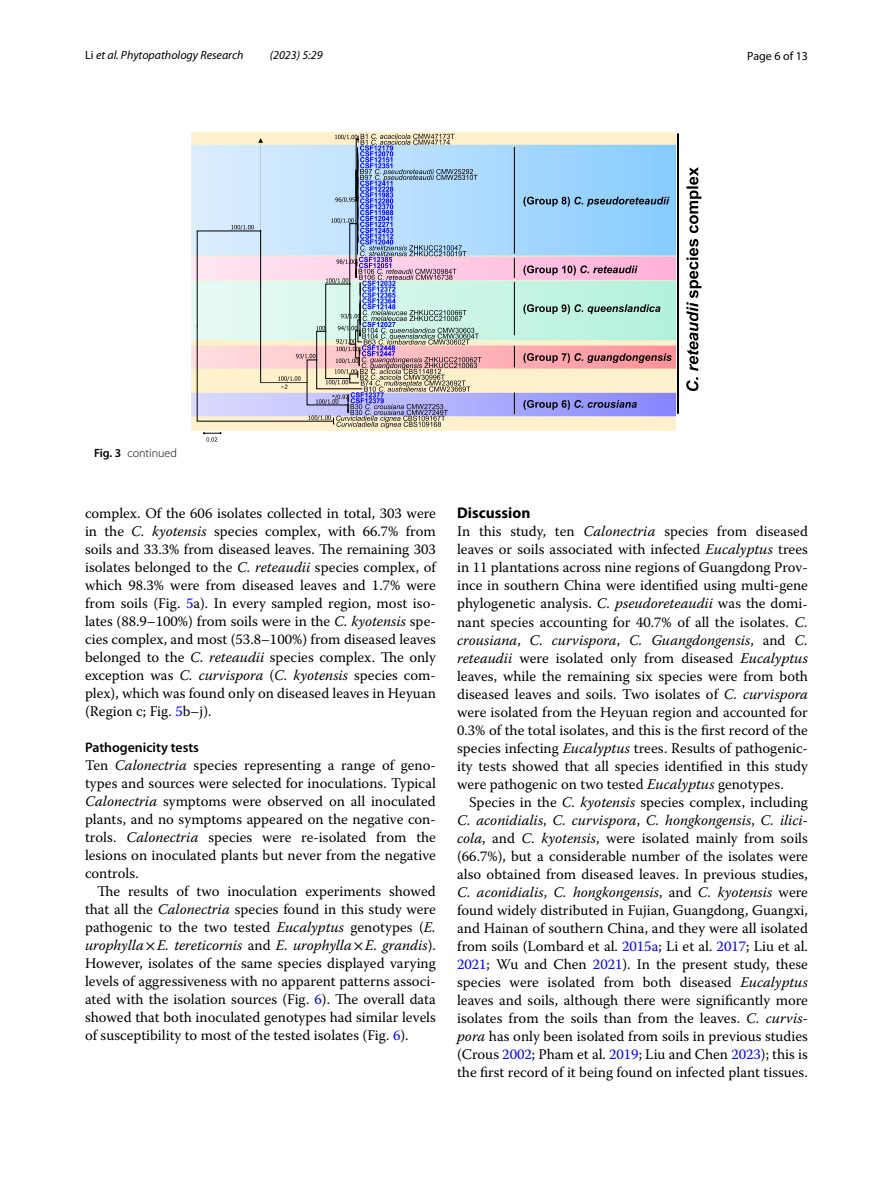
<style>
.page{position:relative;width:893px;height:1187px;background:#fff}
.page>*{position:absolute;margin:0;border:0;box-sizing:border-box;transform-origin:0 0}
.t1{font:700 15.45px "Myriad Pro";color:#000}
.t2{font:14.7px/18px "Warnock Pro";color:#000;text-align:justify}
.t3{font:600 13.8px "Myriad Pro";color:#000}
.t4{font:italic 12px "Myriad Pro";color:#000}
.t5{font:300 12px "Myriad Pro";color:#000}
.t6{font:12px "Myriad Pro";color:#000}
.s1{font-style:normal}
.s2{font-weight:600}
.s3{font-style:italic}
.s4{color:#00f}
.s5{font-family:"STIX"}
</style>
<div class="page">
<img style="left:191px;top:133px;width:484px;height:297px">
<hr style="left:514px;top:147px;width:1px;height:107px;background:#000">
<svg style="left:523px;top:197px;width:146px;height:10px"></svg>
<svg style="left:514px;top:258px;width:1px;height:20px"></svg>
<svg style="left:523px;top:265px;width:115px;height:10px"></svg>
<hr style="left:514px;top:282px;width:1px;height:53px;background:#000">
<svg style="left:523px;top:304px;width:137px;height:10px"></svg>
<svg style="left:514px;top:346px;width:1px;height:21px"></svg>
<svg style="left:523px;top:353px;width:149px;height:10px"></svg>
<svg style="left:514px;top:392px;width:1px;height:22px"></svg>
<svg style="left:523px;top:400px;width:114px;height:10px"></svg>
<svg style="left:686px;top:239px;width:15px;height:152px"></svg>
<svg style="left:686px;top:167px;width:15px;height:66px"></svg>
<hr style="left:677px;top:133px;width:2px;height:280px;background:#000">
<img style="left:197px;top:134px;width:284px;height:307px">
<p class="t4" style="left:85px;top:48px;width:160px"><span class="s1">Li</span> et al. Phytopathology Research</p>
<p class="t4" style="left:270px;top:48px;width:54px">(2023) 5:29</p>
<p class="t6" style="left:747px;top:48px;width:62px">Page 6 of 13</p>
<p class="t5" style="left:94px;top:446px;width:84px"><span class="s2">Fig. 3</span> continued</p>
<p class="t2" style="left:85px;top:503px;width:352px">complex. Of the 606 isolates collected in total, 303 were in the <span class="s3">C. kyotensis</span> species complex, with 66.7% from soils and 33.3% from diseased leaves. The remaining 303 isolates belonged to the <span class="s3">C. reteaudii</span> species complex, of which 98.3% were from diseased leaves and 1.7% were from soils (Fig. <span class="s4">5</span>a). In every sampled region, most iso&shy;lates (88.9–100%) from soils were in the <span class="s3">C. kyotensis</span> spe&shy;cies complex, and most (53.8–100%) from diseased leaves belonged to the <span class="s3">C. reteaudii</span> species complex. The only exception was <span class="s3">C. curvispora</span> (<span class="s3">C. kyotensis</span> species com&shy;plex), which was found only on diseased leaves in Heyuan (Region c; Fig. <span class="s4">5</span>b–j).</p>
<p class="t3" style="left:85px;top:738px;width:115px">Pathogenicity tests</p>
<p class="t2" style="left:85px;top:755px;width:352px">Ten <span class="s3">Calonectria</span> species representing a range of geno&shy;types and sources were selected for inoculations. Typical <span class="s3">Calonectria</span> symptoms were observed on all inoculated plants, and no symptoms appeared on the negative con&shy;trols. <span class="s3">Calonectria</span> species were re-isolated from the lesions on inoculated plants but never from the negative controls.</p>
<p class="t2" style="left:85px;top:881px;width:352px;text-indent:12px">The results of two inoculation experiments showed that all the <span class="s3">Calonectria</span> species found in this study were pathogenic to the two tested <span class="s3">Eucalyptus</span> genotypes (<span class="s3">E. urophylla</span><span class="s5">×</span><span class="s3">E. tereticornis</span> and <span class="s3">E. urophylla</span><span class="s5">×</span><span class="s3">E. grandis</span>).<br>However, isolates of the same species displayed varying levels of aggressiveness with no apparent patterns associ&shy;ated with the isolation sources (Fig. <span class="s4">6</span>). The overall data showed that both inoculated genotypes had similar levels of susceptibility to most of the tested isolates (Fig. <span class="s4">6</span>).</p>
<p class="t1" style="left:457px;top:503px;width:75px">Discussion</p>
<p class="t2" style="left:457px;top:522px;width:352px">In this study, ten <span class="s3">Calonectria</span> species from diseased leaves or soils associated with infected <span class="s3">Eucalyptus</span> trees in 11 plantations across nine regions of Guangdong Prov&shy;ince in southern China were identified using multi-gene phylogenetic analysis. <span class="s3">C. pseudoreteaudii</span> was the domi&shy;nant species accounting for 40.7% of all the isolates. <span class="s3">C. crousiana</span>, <span class="s3">C. curvispora</span>, <span class="s3">C. Guangdongensis</span>, and <span class="s3">C. reteaudii</span> were isolated only from diseased <span class="s3">Eucalyptus </span>leaves, while the remaining six species were from both diseased leaves and soils. Two isolates of <span class="s3">C. curvispora </span>were isolated from the Heyuan region and accounted for 0.3% of the total isolates, and this is the first record of the species infecting <span class="s3">Eucalyptus</span> trees. Results of pathogenic&shy;ity tests showed that all species identified in this study were pathogenic on two tested <span class="s3">Eucalyptus</span> genotypes.</p>
<p class="t2" style="left:457px;top:792px;width:352px;text-indent:12px">Species in the <span class="s3">C. kyotensis</span> species complex, including <span class="s3">C. aconidialis</span>, <span class="s3">C. curvispora</span>, <span class="s3">C. hongkongensis</span>, <span class="s3">C. ilici&shy;cola</span>, and <span class="s3">C. kyotensis</span>, were isolated mainly from soils (66.7%), but a considerable number of the isolates were also obtained from diseased leaves. In previous studies, <span class="s3">C. aconidialis</span>, <span class="s3">C. hongkongensis</span>, and <span class="s3">C. kyotensis</span> were found widely distributed in Fujian, Guangdong, Guangxi, and Hainan of southern China, and they were all isolated from soils (Lombard et al. <span class="s4">2015a</span>; Li et al. <span class="s4">2017</span>; Liu et al.<br><span class="s4">2021</span>; Wu and Chen <span class="s4">2021</span>). In the present study, these species were isolated from both diseased <span class="s3">Eucalyptus </span>leaves and soils, although there were significantly more isolates from the soils than from the leaves. <span class="s3">C. curvis&shy;pora</span> has only been isolated from soils in previous studies (Crous <span class="s4">2002</span>; Pham et al. <span class="s4">2019</span>; Liu and Chen <span class="s4">2023</span>); this is the first record of it being found on infected plant tissues.</p>
</div>
